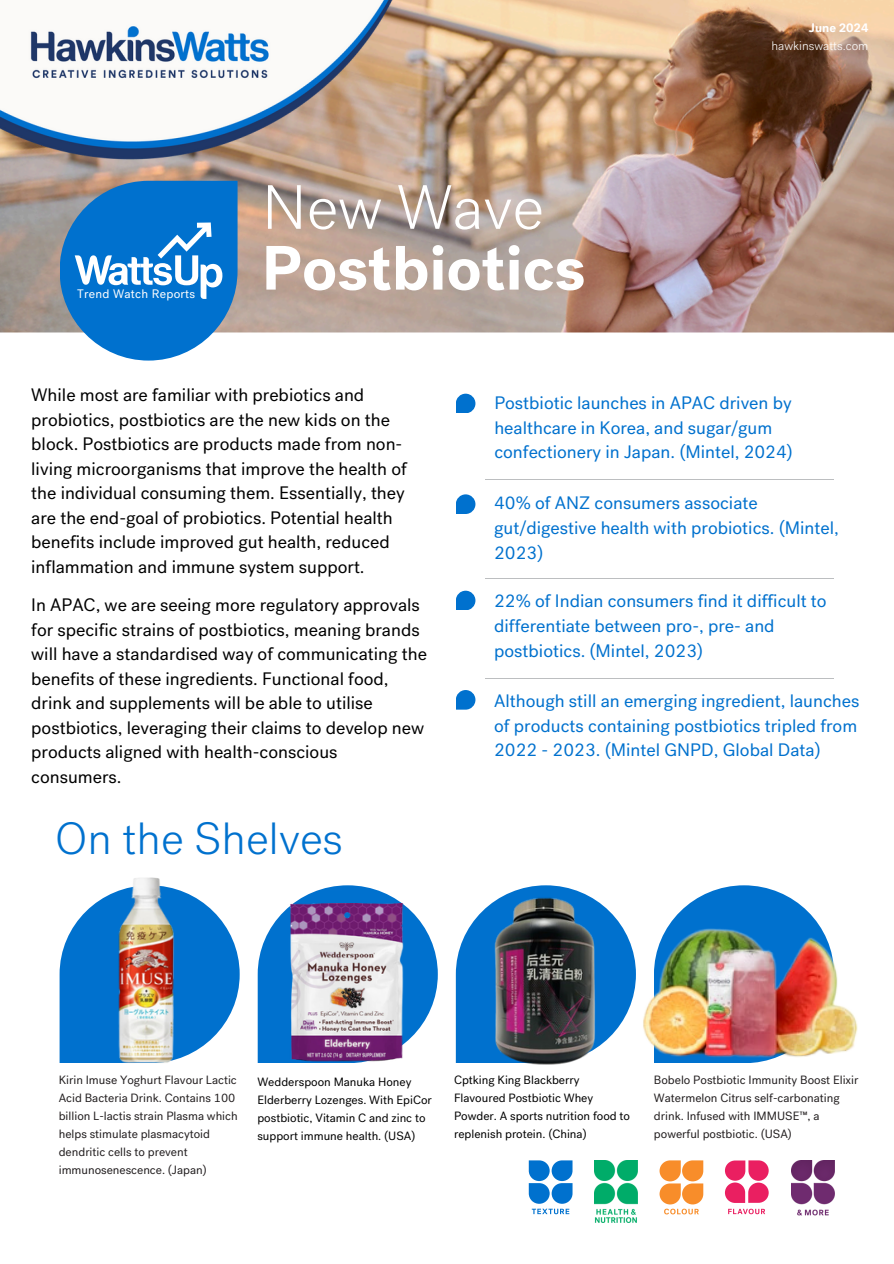
<style>
.page{position:relative;width:894px;height:1264px;background:#fff}
.page>*{position:absolute;margin:0;border:0;box-sizing:border-box;transform-origin:0 0}
.t1{font:700 62.25px/60.8px "Post Grotesk";color:#fff}
.t2{font:300 45px "Post Grotesk";color:#0071ce}
.t3{font:18px/24.5px "Post Grotesk";color:#000}
.t4{font:18px/24.8px "Post Grotesk";color:#0071ce}
.t5{font:300 12.45px "Post Grotesk";color:#fff}
.t6{font:700 12.45px "Post Grotesk";color:#fff}
.t7{font:12.3px "Post Grotesk";letter-spacing:.02em;color:#fff}
.t8{font:12px/18px "Post Grotesk";color:#231f20}
.t9{font:12px/18px "Post Grotesk";color:#000}
.s1{font-weight:300}
</style>
<div class="page">
<img style="left:0;top:0;width:893px;height:332px">
<svg style="left:257px;top:886px;width:180px;height:177px"></svg>
<img style="left:257px;top:885px;width:103px;height:7px">
<svg style="left:60px;top:889px;width:179px;height:174px"></svg>
<hr style="left:485px;top:479px;width:348px;height:1px;background:#bcbec0">
<hr style="left:485px;top:578px;width:348px;height:1px;background:#bcbec0">
<svg style="left:455px;top:885px;width:178px;height:178px"></svg>
<svg style="left:60px;top:194px;width:177px;height:166px"></svg>
<svg style="left:456px;top:393px;width:19px;height:20px"></svg>
<svg style="left:456px;top:494px;width:19px;height:19px"></svg>
<svg style="left:456px;top:590px;width:19px;height:20px"></svg>
<img style="left:0;top:0;width:393px;height:194px">
<svg style="left:528px;top:1160px;width:44px;height:54px"></svg>
<img style="left:594px;top:1160px;width:43px;height:62px">
<svg style="left:659px;top:1160px;width:44px;height:54px"></svg>
<svg style="left:724px;top:1160px;width:44px;height:42px"></svg>
<svg style="left:728px;top:1208px;width:37px;height:6px"></svg>
<img style="left:791px;top:1160px;width:42px;height:56px">
<img style="left:485px;top:895px;width:120px;height:170px">
<img style="left:288px;top:903px;width:116px;height:160px">
<img style="left:118px;top:877px;width:58px;height:186px">
<hr style="left:485px;top:677px;width:348px;height:1px;background:#bcbec0">
<svg style="left:456px;top:690px;width:19px;height:19px"></svg>
<img style="left:633px;top:885px;width:225px;height:178px">
<h2 class="t7" style="left:77px;top:287px;width:119px">Trend Watch Reports</h2>
<p class="t1" style="left:262px;top:177px;width:325px"><span class="s1">New Wave<br></span>Postbiotics</p>
<h3 class="t6" style="left:808px;top:19px;width:61px">June 2024</h3>
<p class="t5" style="left:771px;top:39px;width:98px">hawkinswatts.com</p>
<p class="t3" style="left:31px;top:383px;width:377px">While most are familiar with prebiotics and probiotics, postbiotics are the new kids on the block. Postbiotics are products made from non&shy;living microorganisms that improve the health of the individual consuming them. Essentially, they are the end-goal of probiotics. Potential health benefits include improved gut health, reduced inflammation and immune system support.</p>
<p class="t3" style="left:31px;top:593px;width:397px">In APAC, we are seeing more regulatory approvals for specific strains of postbiotics, meaning brands will have a standardised way of communicating the benefits of these ingredients. Functional food, drink and supplements will be able to utilise postbiotics, leveraging their claims to develop new products aligned with health-conscious consumers.</p>
<p class="t2" style="left:55px;top:812px;width:289px">On the Shelves</p>
<h3 class="t4" style="left:494px;top:390px;width:300px">Postbiotic launches in APAC driven by healthcare in Korea, and sugar/gum confectionery in Japan. (Mintel, 2024)</h3>
<p class="t4" style="left:494px;top:491px;width:346px">40% of ANZ consumers associate gut/digestive health with probiotics. (Mintel,<br>2023)</p>
<h4 class="t4" style="left:494px;top:589px;width:334px">22% of Indian consumers find it difficult to differentiate between pro-, pre- and postbiotics. (Mintel, 2023)</h4>
<h4 class="t4" style="left:494px;top:688px;width:366px">Although still an emerging ingredient, launches of products containing postbiotics tripled from<br>2022 - 2023. (Mintel GNPD, Global Data)</h4>
<p class="t8" style="left:59px;top:1070px;width:180px">Kirin Imuse Yoghurt Flavour Lactic<br>Acid Bacteria Drink. Contains 100 billion L-lactis strain Plasma which helps stimulate plasmacytoid dendritic cells to prevent immunosenescence. (Japan)</p>
<h3 class="t9" style="left:257px;top:1072px;width:176px">Wedderspoon Manuka Honey<br>Elderberry Lozenges. With EpiCor postbiotic, Vitamin C and zinc to support immune health. (USA)</h3>
<p class="t9" style="left:454px;top:1070px;width:177px">Cptking King Blackberry<br>Flavoured Postbiotic Whey<br>Powder. A sports nutrition food to replenish protein. (China)</p>
<h3 class="t8" style="left:653px;top:1070px;width:206px">Bobelo Postbiotic Immunity Boost Elixir Watermelon Citrus self-carbonating drink. Infused with IMMUSE™, a powerful postbiotic. (USA)</h3>
</div>
